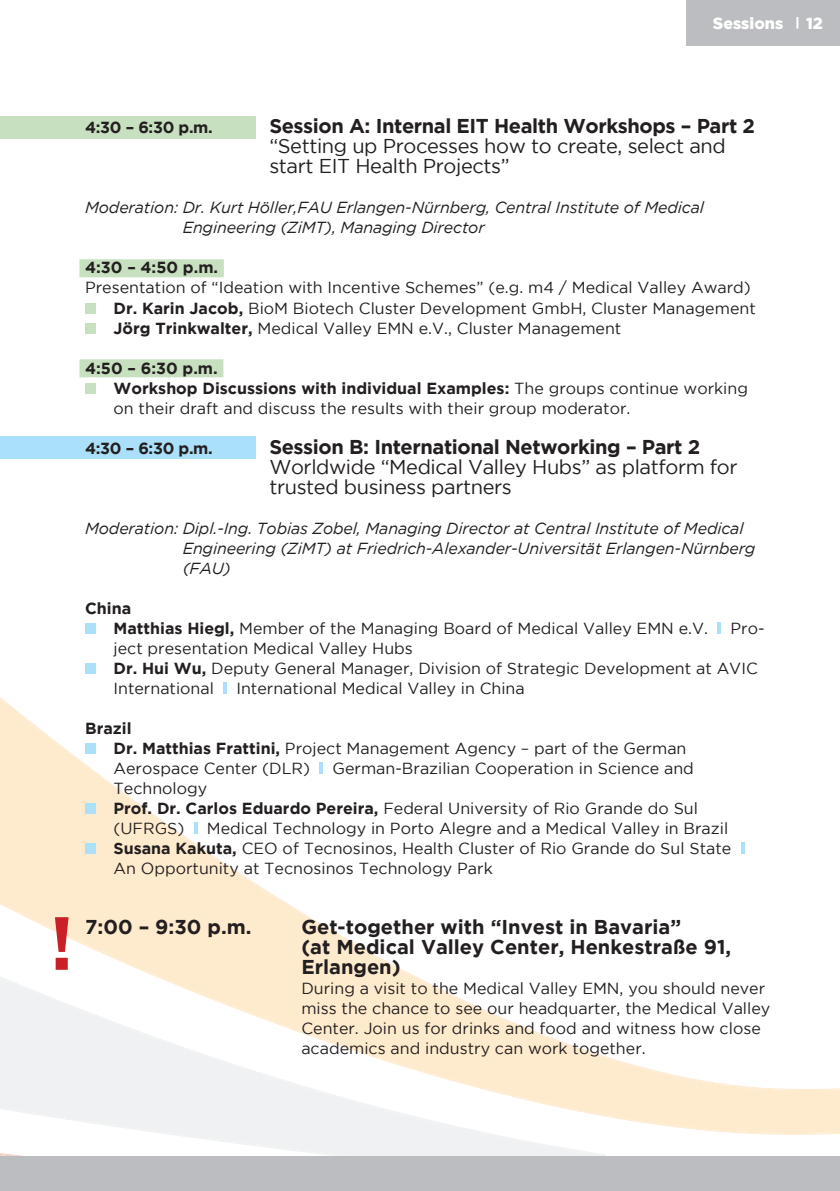
<style>
.page{position:relative;width:840px;height:1191px;background:#fff}
.page>*{position:absolute;margin:0;border:0;box-sizing:border-box;transform-origin:0 0}
.t1{font:700 20px/20px "Gotham";letter-spacing:-.01em;color:#231f20}
.t2{font:20px/20px "Gotham";letter-spacing:-.02em;color:#231f20}
.t3{font:16px/20px "Gotham";color:#231f20}
.t4{font:italic 16px/20px "Gotham";letter-spacing:-.01em;color:#231f20}
.t5{font:700 16px "Gotham";letter-spacing:-.02em;color:#231f20}
.t6{font:900 16px "Gotham";color:#fff}
.s1{font-weight:700}
</style>
<div class="page">
<svg style="left:0;top:698px;width:839px;height:435px"></svg>
<svg style="left:0;top:977px;width:610px;height:180px"></svg>
<svg style="left:0;top:1153px;width:349px;height:4px"></svg>
<div style="left:0;top:1157px;width:839px;height:34px;background:#bcbdc0"></div>
<div style="left:0;top:116px;width:255px;height:22px;background:#c7e0bf"></div>
<div style="left:0;top:437px;width:255px;height:22px;background:#aae0f9"></div>
<div style="left:79px;top:259px;width:145px;height:18px;background:#c7e0bf"></div>
<div style="left:79px;top:359px;width:144px;height:18px;background:#c7e0bf"></div>
<div style="left:85px;top:303px;width:10px;height:10px;background:#c7e0bf"></div>
<div style="left:85px;top:323px;width:10px;height:10px;background:#c7e0bf"></div>
<div style="left:85px;top:383px;width:10px;height:10px;background:#c7e0bf"></div>
<div style="left:85px;top:623px;width:10px;height:10px;background:#aae0f9"></div>
<hr style="left:717px;top:622px;width:4px;height:11px;background:#aae0f9">
<div style="left:85px;top:663px;width:10px;height:10px;background:#aae0f9"></div>
<hr style="left:223px;top:682px;width:4px;height:11px;background:#aae0f9">
<div style="left:85px;top:743px;width:10px;height:10px;background:#aae0f9"></div>
<hr style="left:319px;top:762px;width:4px;height:11px;background:#aae0f9">
<div style="left:85px;top:803px;width:10px;height:10px;background:#aae0f9"></div>
<hr style="left:194px;top:822px;width:4px;height:11px;background:#aae0f9">
<div style="left:85px;top:843px;width:10px;height:10px;background:#aae0f9"></div>
<svg style="left:740px;top:842px;width:4px;height:11px"></svg>
<svg style="left:55px;top:917px;width:13px;height:52px"></svg>
<div style="left:686px;top:0;width:153px;height:45px;background:#bcbdc0"></div>
<svg style="left:796px;top:17px;width:2px;height:12px"></svg>
<p class="t6" style="left:712px;top:14px;width:72px">Sessions</p>
<p class="t6" style="left:805px;top:14px;width:18px">12</p>
<p class="t5" style="left:85px;top:118px;width:129px">4:30 – 6:30 p.m.</p>
<p class="t1" style="left:269px;top:116px;width:487px">Session A: Internal EIT Health Workshops – Part 2</p>
<p class="t2" style="left:269px;top:136px;width:457px">“Setting up Processes how to create, select and start EIT Health Projects”</p>
<p class="t4" style="left:182px;top:198px;width:522px;text-indent:-97px">Moderation: Dr. Kurt Höller,FAU Erlangen-Nürnberg, Central Institute of Medical<br>Engineering (ZiMT), Managing Director</p>
<p class="t5" style="left:85px;top:258px;width:134px">4:30 – 4:50 p.m.</p>
<p class="t3" style="left:113px;top:277px;width:643px;text-indent:-28px">Presentation of “Ideation with Incentive Schemes” (e.g. m4 / Medical Valley Award)<br><span class="s1">Dr. Karin Jacob,</span> BioM Biotech Cluster Development GmbH, Cluster Management<br><span class="s1">Jörg Trinkwalter,</span> Medical Valley EMN e.V., Cluster Management</p>
<p class="t3" style="left:113px;top:357px;width:635px;text-indent:-28px"><span class="s1">4:50 – 6:30 p.m.<br>Workshop Discussions with individual Examples:</span> The groups continue working on their draft and discuss the results with their group moderator.</p>
<p class="t5" style="left:85px;top:438px;width:129px">4:30 – 6:30 p.m.</p>
<p class="t1" style="left:269px;top:436px;width:432px">Session B: International Networking – Part 2</p>
<p class="t2" style="left:269px;top:456px;width:469px">Worldwide “Medical Valley Hubs” as platform for trusted business partners</p>
<p class="t4" style="left:182px;top:518px;width:574px;text-indent:-97px">Moderation: Dipl.-Ing. Tobias Zobel, Managing Director at Central Institute of Medical<br>Engineering (ZiMT) at Friedrich-Alexander-Universität Erlangen-Nürnberg (FAU)</p>
<p class="t3" style="left:113px;top:597px;width:595px;text-indent:-28px"><span class="s1">China<br>Matthias Hiegl,</span> Member of the Managing Board of Medical Valley EMN e.V.</p>
<p class="t3" style="left:730px;top:617px;width:36px">Pro-</p>
<p class="t3" style="left:113px;top:637px;width:645px">ject presentation Medical Valley Hubs<br><span class="s1">Dr. Hui Wu,</span> Deputy General Manager, Division of Strategic Development at AVIC<br>International</p>
<p class="t3" style="left:236px;top:677px;width:290px">International Medical Valley in China</p>
<p class="t3" style="left:113px;top:717px;width:574px;text-indent:-28px"><span class="s1">Brazil<br>Dr. Matthias Frattini,</span> Project Management Agency – part of the German<br>Aerospace Center (DLR)</p>
<p class="t3" style="left:332px;top:757px;width:363px">German-Brazilian Cooperation in Science and</p>
<p class="t3" style="left:113px;top:777px;width:585px">Technology<br><span class="s1">Prof. Dr. Carlos Eduardo Pereira,</span> Federal University of Rio Grande do Sul (UFRGS)</p>
<p class="t3" style="left:113px;top:817px;width:619px;text-indent:93px">Medical Technology in Porto Alegre and a Medical Valley in Brazil<br><span class="s1">Susana Kakuta,</span> CEO of Tecnosinos, Health Cluster of Rio Grande do Sul State<br>An Opportunity at Tecnosinos Technology Park</p>
<p class="t1" style="left:85px;top:916px;width:168px">7:00 – 9:30 p.m.</p>
<p class="t1" style="left:301px;top:916px;width:431px">Get-together with “Invest in Bavaria”<br>(at Medical Valley Center, Henkestraße 91,<br>Erlangen)</p>
<p class="t3" style="left:301px;top:977px;width:470px">During a visit to the Medical Valley EMN, you should never miss the chance to see our headquarter, the Medical Valley Center. Join us for drinks and food and witness how close academics and industry can work together.</p>
</div>
